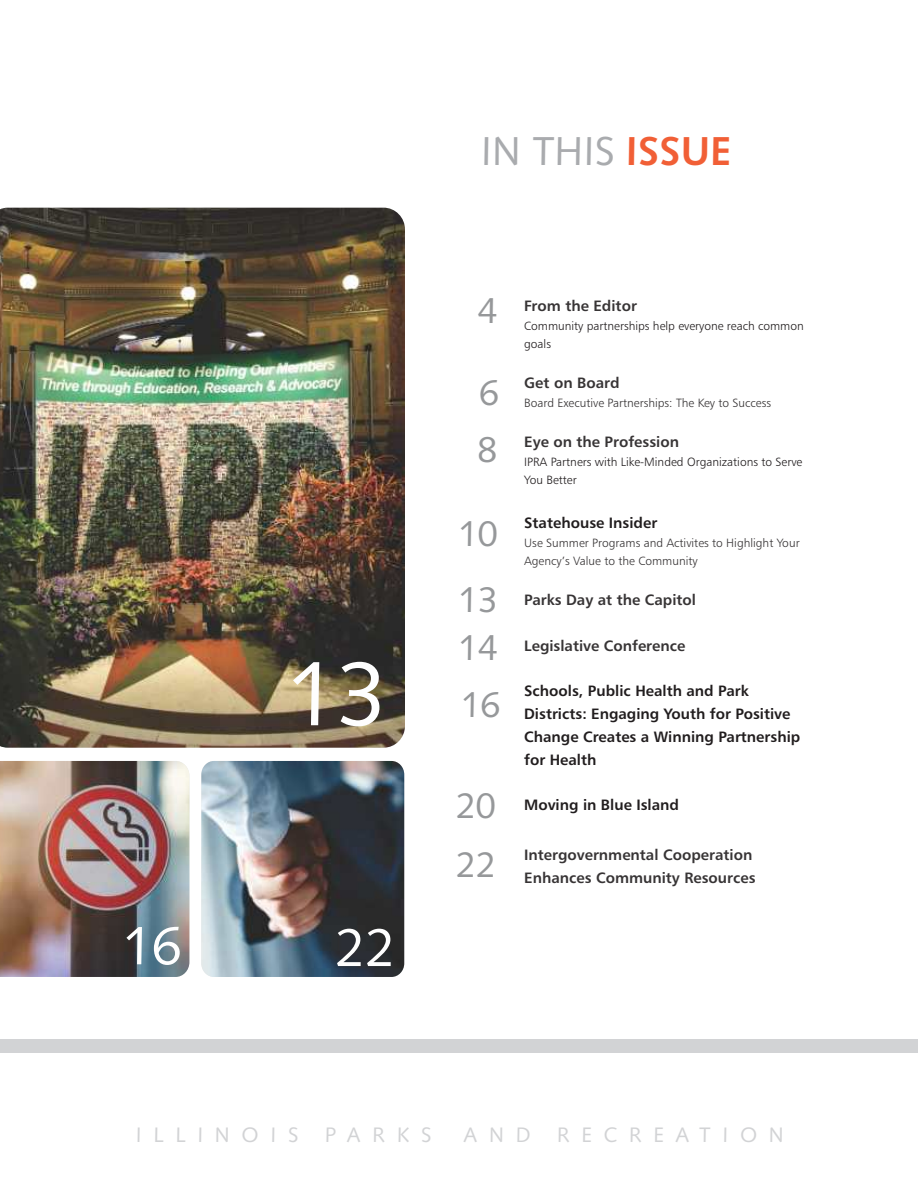
<style>
.page{position:relative;width:918px;height:1188px;background:#fff}
.page>*{position:absolute;margin:0;border:0;box-sizing:border-box;transform-origin:0 0}
.t1{font:91.5px "Humanist 531 BT Roman A";color:#fefefe}
.t2{font:54px "Humanist 531 BT Roman A";color:#fefefe}
.t3{font:40.35px "Humanist 531 BT Roman A";color:#a9abae}
.t4{font:36px/59.2px "Humanist 531 BT Roman A";color:#96989a}
.t5{font:21px "Humanist 531 BT Roman A";letter-spacing:.555em;color:#d2d3d5}
.t6{font:15px/22.8px "Humanist 777 BT Bold B";color:#211d1e}
.t7{font:15px/22.8px "Humanist 777 BT Bold B";color:#373435}
.t8{font:12px/18px "Humanist 777 BT Light B";color:#373435}
.t9{font:12px/18px "Humanist 777 BT Light B";color:#211d1e}
.s1{font-family:"Humanist 531 BT Bold A";color:#f15f36}
</style>
<div class="page">
<img style="left:201px;top:761px;width:203px;height:216px;border-radius:13px">
<img style="left:0;top:208px;width:405px;height:540px">
<img style="left:0;top:761px;width:189px;height:216px">
<div style="left:0;top:1040px;width:918px;height:13px;background:#d2d3d5"></div>
<h2 class="t2" style="left:122px;top:923px;width:62px">16</h2>
<h1 class="t1" style="left:285px;top:656px;width:103px">13</h1>
<h2 class="t2" style="left:335px;top:925px;width:62px">22</h2>
<h3 class="t3" style="left:481px;top:134px;width:251px">IN THIS <span class="s1">ISSUE</span></h3>
<h3 class="t4" style="left:478px;top:284px;width:22px">4</h3>
<h3 class="t4" style="left:479px;top:366px;width:22px">6</h3>
<h3 class="t4" style="left:478px;top:423px;width:22px">8</h3>
<h3 class="t4" style="left:458px;top:507px;width:42px">10</h3>
<h3 class="t4" style="left:458px;top:573px;width:42px">13</h3>
<h3 class="t4" style="left:458px;top:621px;width:42px">14</h3>
<h3 class="t4" style="left:461px;top:678px;width:42px">16</h3>
<h3 class="t4" style="left:456px;top:779px;width:42px">20<br>22</h3>
<p class="t7" style="left:524px;top:296px;width:114px">From the Editor</p>
<p class="t9" style="left:524px;top:318px;width:281px">Community partnerships help everyone reach common goals</p>
<p class="t7" style="left:524px;top:373px;width:97px">Get on Board</p>
<p class="t8" style="left:524px;top:395px;width:248px">Board Executive Partnerships: The Key to Success</p>
<p class="t7" style="left:524px;top:432px;width:156px">Eye on the Profession</p>
<p class="t9" style="left:524px;top:454px;width:280px">IPRA Partners with Like-Minded Organizations to Serve<br>You Better</p>
<p class="t6" style="left:524px;top:513px;width:135px">Statehouse Insider</p>
<p class="t8" style="left:524px;top:535px;width:277px">Use Summer Programs and Activites to Highlight Your<br>Agency’s Value to the Community</p>
<p class="t7" style="left:524px;top:590px;width:173px">Parks Day at the Capitol</p>
<p class="t7" style="left:524px;top:635px;width:163px">Legislative Conference</p>
<p class="t6" style="left:524px;top:681px;width:278px">Schools, Public Health and Park<br>Districts: Engaging Youth for Positive<br>Change Creates a Winning Partnership for Health</p>
<p class="t6" style="left:524px;top:795px;width:156px">Moving in Blue Island</p>
<p class="t7" style="left:524px;top:845px;width:233px">Intergovernmental Cooperation<br>Enhances Community Resources</p>
<h3 class="t5" style="left:136px;top:1126px;width:164px">ILLINOIS</h3>
<h3 class="t5" style="left:325px;top:1126px;width:108px">PARKS</h3>
<h3 class="t5" style="left:464px;top:1126px;width:69px">AND</h3>
<h3 class="t5" style="left:557px;top:1126px;width:228px">RECREATION</h3>
</div>
